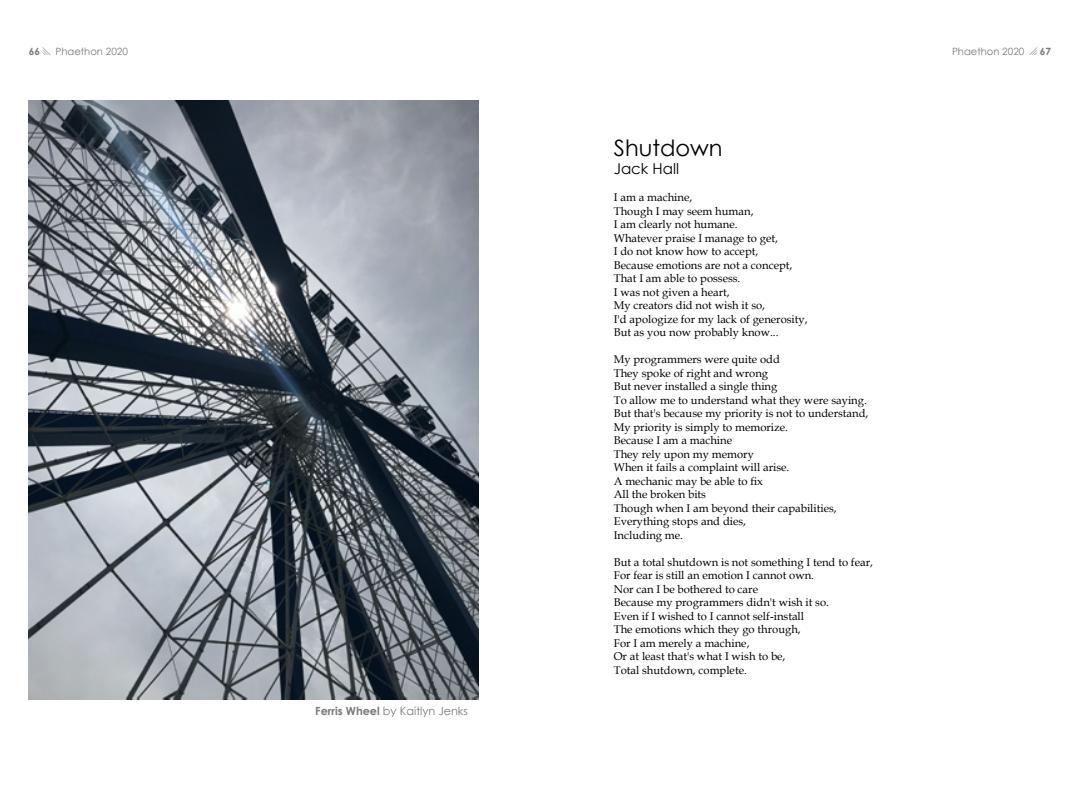
<style>
.page{position:relative;width:1080px;height:810px;background:#fff}
.page>*{position:absolute;margin:0;border:0;box-sizing:border-box;transform-origin:0 0}
.t1{font:22.5px "Century Gothic";color:#000}
.t2{font:15px "Century Gothic";color:#000}
.t3{font:11.25px/13.5px "Book Antiqua";color:#000}
.t4{font:11.25px "Century Gothic";color:#797a7a}
.t5{font:10px "Century Gothic";color:#797a7a}
.t6{font:700 10px "Century Gothic";color:#797a7a}
.s1{font-weight:700}
</style>
<div class="page">
<img style="left:29px;top:100px;width:449px;height:599px">
<p class="t6" style="left:29px;top:44px;width:13px">66</p>
<p class="t5" style="left:56px;top:44px;width:74px">Phaethon 2020</p>
<p class="t5" style="left:952px;top:44px;width:101px">Phaethon 2020 □ <span class="s1">67</span></p>
<p class="t4" style="left:315px;top:703px;width:154px"><span class="s1">Ferris Wheel</span> by Kaitlyn Jenks</p>
<h1 class="t1" style="left:614px;top:132px;width:110px">Shutdown</h1>
<h2 class="t2" style="left:614px;top:158px;width:67px">Jack Hall</h2>
<p class="t3" style="left:614px;top:190px;width:195px">I am a machine,<br>Though I may seem human,<br>I am clearly not humane.<br>Whatever praise I manage to get,<br>I do not know how to accept,<br>Because emotions are not a concept,<br>That I am able to possess.<br>I was not given a heart,<br>My creators did not wish it so,<br>I'd apologize for my lack of generosity,<br>But as you now probably know...</p>
<p class="t3" style="left:614px;top:352px;width:256px">My programmers were quite odd<br>They spoke of right and wrong<br>But never installed a single thing<br>To allow me to understand what they were saying.<br>But that's because my priority is not to understand,<br>My priority is simply to memorize.<br>Because I am a machine<br>They rely upon my memory<br>When it fails a complaint will arise.<br>A mechanic may be able to fix<br>All the broken bits<br>Though when I am beyond their capabilities,<br>Everything stops and dies,<br>Including me.</p>
<p class="t3" style="left:614px;top:555px;width:261px">But a total shutdown is not something I tend to fear, For fear is still an emotion I cannot own.<br>Nor can I be bothered to care<br>Because my programmers didn't wish it so.<br>Even if I wished to I cannot self-install<br>The emotions which they go through,<br>For I am merely a machine,<br>Or at least that's what I wish to be,<br>Total shutdown, complete.</p>
</div>
